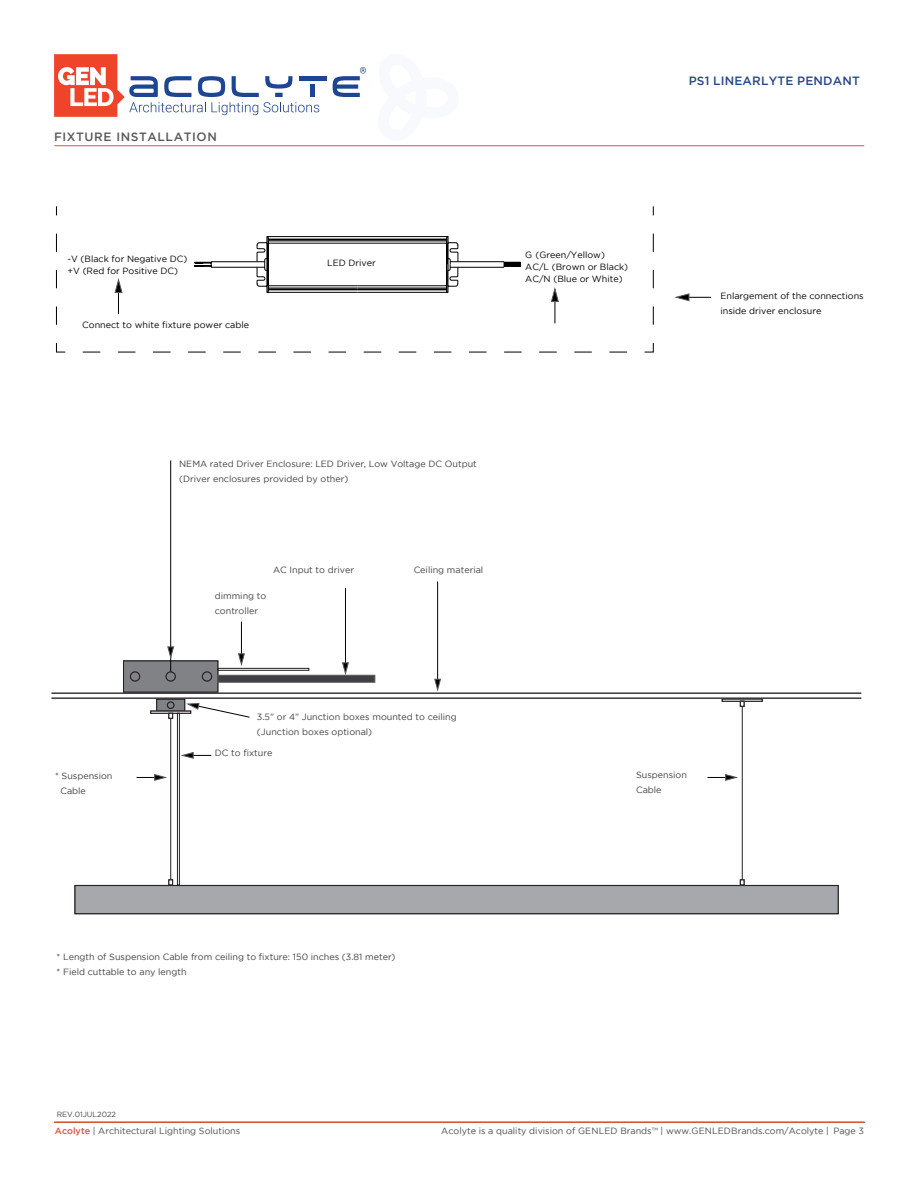
<style>
.page{position:relative;width:918px;height:1188px;background:#fff}
.page>*{position:absolute;margin:0;border:0;box-sizing:border-box;transform-origin:0 0}
.t1{font:500 12px "Gotham";letter-spacing:.015em;color:#26478e}
.t2{font:500 12px "Gotham";letter-spacing:.05em;color:#58595b}
.t3{font:9px/15px "Gotham";color:#414042}
.t4{font:9px/12px "Gotham";color:#000}
.t5{font:9px "Gotham";color:#4a4a4b}
.t6{font:7.5px "Gotham";color:#414042}
.s1{font-weight:500;color:#db5337}
.s2{color:#58595b}
</style>
<div class="page">
<hr style="left:54px;top:145px;width:810px;height:1px;background:#db5337">
<svg style="left:54px;top:54px;width:265px;height:63px"></svg>
<div style="left:310px;top:85px;width:5px;height:12px;background:#1d4592"></div>
<hr style="left:299px;top:76px;width:27px;height:4px;background:#1d4592">
<svg style="left:333px;top:67px;width:33px;height:30px"></svg>
<hr style="left:54px;top:1122px;width:811px;height:1px;background:#db5337">
<hr style="left:52px;top:693px;width:809px;height:1px;background:#241f21">
<hr style="left:52px;top:698px;width:809px;height:1px;background:#241f21">
<div style="left:123px;top:661px;width:95px;height:31px;background:#808285"></div>
<div style="left:123px;top:661px;width:95px;height:31px;border:1px solid #241f21"></div>
<div style="left:157px;top:699px;width:28px;height:12px;background:#808285"></div>
<div style="left:157px;top:699px;width:28px;height:12px;border:1px solid #241f21"></div>
<div style="left:130px;top:672px;width:10px;height:9px;background:#808285;border:1px solid #58595b;border-radius:50%"></div>
<div style="left:130px;top:672px;width:10px;height:9px;border:1px solid #241f21;border-radius:50%"></div>
<div style="left:166px;top:672px;width:9px;height:9px;background:#808285;border:1px solid #58595b;border-radius:50%"></div>
<div style="left:166px;top:672px;width:9px;height:9px;border:1px solid #241f21;border-radius:50%"></div>
<div style="left:167px;top:702px;width:7px;height:7px;background:#808285;border:1px solid #58595b;border-radius:50%"></div>
<div style="left:167px;top:702px;width:7px;height:7px;border:1px solid #241f21;border-radius:50%"></div>
<div style="left:202px;top:672px;width:10px;height:9px;background:#808285;border:1px solid #58595b;border-radius:50%"></div>
<div style="left:202px;top:672px;width:10px;height:9px;border:1px solid #241f21;border-radius:50%"></div>
<svg style="left:169px;top:713px;width:4px;height:5px"></svg>
<svg style="left:169px;top:880px;width:4px;height:5px"></svg>
<hr style="left:170px;top:718px;width:1px;height:162px;background:#241f21">
<div style="left:75px;top:885px;width:763px;height:29px;background:#a6a8ab"></div>
<div style="left:75px;top:885px;width:763px;height:29px;border:1px solid #241f21"></div>
<div style="left:177px;top:713px;width:2px;height:172px;border:1px solid #241f21"></div>
<div style="left:218px;top:668px;width:91px;height:2px;border:1px solid #241f21"></div>
<svg style="left:187px;top:703px;width:63px;height:14px"></svg>
<svg style="left:182px;top:752px;width:29px;height:6px"></svg>
<hr style="left:437px;top:582px;width:1px;height:99px;background:#000">
<svg style="left:435px;top:679px;width:6px;height:12px"></svg>
<svg style="left:137px;top:774px;width:29px;height:7px"></svg>
<svg style="left:708px;top:774px;width:29px;height:7px"></svg>
<hr style="left:170px;top:460px;width:1px;height:212px;background:#000">
<svg style="left:168px;top:647px;width:6px;height:11px"></svg>
<hr style="left:345px;top:588px;width:1px;height:77px;background:#000">
<hr style="left:241px;top:622px;width:1px;height:34px;background:#000">
<svg style="left:342px;top:663px;width:7px;height:11px"></svg>
<svg style="left:238px;top:654px;width:7px;height:11px"></svg>
<div style="left:218px;top:675px;width:157px;height:7px;background:#404042;border:1px solid #58595b"></div>
<svg style="left:740px;top:701px;width:4px;height:5px"></svg>
<svg style="left:740px;top:880px;width:4px;height:5px"></svg>
<hr style="left:742px;top:706px;width:1px;height:174px;background:#241f21">
<svg style="left:675px;top:294px;width:36px;height:7px"></svg>
<svg style="left:653px;top:234px;width:1px;height:91px"></svg>
<svg style="left:82px;top:352px;width:545px;height:1px"></svg>
<svg style="left:56px;top:206px;width:597px;height:146px"></svg>
<h1 class="t2" style="left:54px;top:129px;width:164px">FIXTURE INSTALLATION</h1>
<p class="t4" style="left:67px;top:252px;width:122px">-V (Black for Negative DC) +V (Red for Positive DC)</p>
<p class="t4" style="left:82px;top:318px;width:168px">Connect to white fixture power cable</p>
<h1 class="t1" style="left:689px;top:74px;width:173px">PS1 LINEARLYTE PENDANT</h1>
<p class="t4" style="left:327px;top:257px;width:50px">LED Driver</p>
<p class="t4" style="left:525px;top:248px;width:104px">G (Green/Yellow)<br>AC/L (Brown or Black)<br>AC/N (Blue or White)</p>
<p class="t4" style="left:721px;top:288px;width:145px;line-height:15px">Enlargement of the connections inside driver enclosure</p>
<p class="t3" style="left:60px;top:768px;width:54px;text-indent:-5px">* Suspension<br>Cable</p>
<p class="t3" style="left:179px;top:456px;width:299px">NEMA rated Driver Enclosure: LED Driver, Low Voltage DC Output (Driver enclosures provided by other)</p>
<p class="t3" style="left:273px;top:562px;width:82px">AC Input to driver</p>
<p class="t3" style="left:414px;top:562px;width:71px">Ceiling material</p>
<p class="t3" style="left:215px;top:588px;width:53px">dimming to controller</p>
<p class="t3" style="left:257px;top:709px;width:201px">3.5” or 4” Junction boxes mounted to ceiling (Junction boxes optional)</p>
<p class="t3" style="left:215px;top:745px;width:59px">DC to fixture</p>
<p class="t3" style="left:636px;top:767px;width:52px">Suspension<br>Cable</p>
<p class="t3" style="left:57px;top:949px;width:340px">* Length of Suspension Cable from ceiling to fixture: 150 inches (3.81 meter) * Field cuttable to any length</p>
<p class="t6" style="left:57px;top:1111px;width:61px">REV.01JUL2022</p>
<p class="t5" style="left:55px;top:1126px;width:187px"><span class="s1">Acolyte</span> | Architectural Lighting Solutions</p>
<p class="t5" style="left:441px;top:1126px;width:424px">Acolyte is a quality division of GENLED Brands<span class="s2">™</span> | www.GENLEDBrands.com/Acolyte | Page 3</p>
</div>
